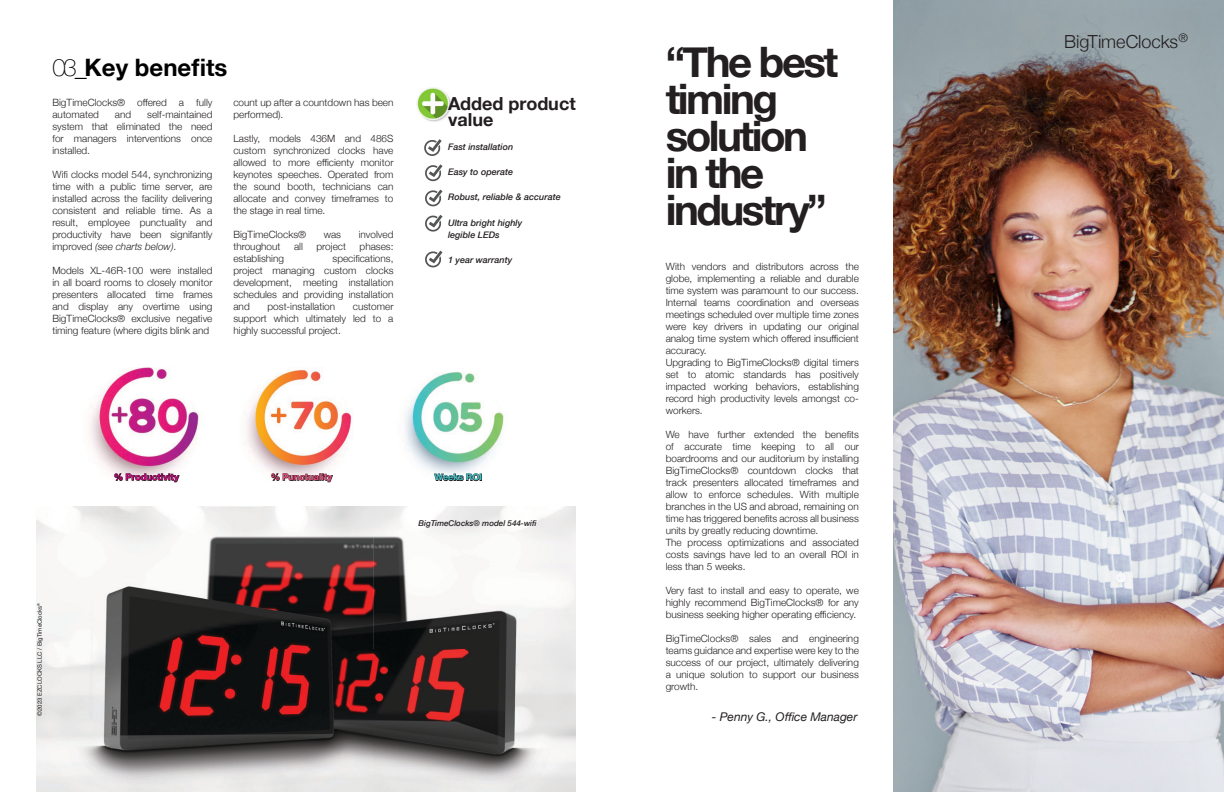
<style>
.page{position:relative;width:1224px;height:792px;background:#fff}
.page>*{position:absolute;margin:0;border:0;box-sizing:border-box;transform-origin:0 0}
.t1{font:700 42px/37px "Helvetica Neue";letter-spacing:-.06em;color:#231f20}
.t2{font:700 24px "Helvetica Neue";color:#000}
.t3{font:700 18px/16px "Helvetica Neue";color:#231f20}
.t4{font:300 18px "Helvetica Neue";color:#231f20}
.t5{font:italic 12px "Helvetica Neue";color:#231f20}
.t6{font:300 10px/12px "Helvetica Neue";color:#231f20;text-align:justify}
.t7{font:italic 500 9px/12px "Helvetica Neue";color:#231f20}
.t8{font:700 9px "Helvetica Neue";letter-spacing:.02em;color:#d40784}
.t9{font:700 9px "Helvetica Neue";letter-spacing:.02em;color:#f04c7e}
.t10{font:700 9px "Helvetica Neue";color:#40c1c8}
.t11{font:italic 500 8px "Helvetica Neue";color:#231f20}
.t12{font:6px "Helvetica Neue";color:#231f20}
.s1{font-weight:100}
.s2{font-style:italic}
</style>
<div class="page">
<img style="left:894px;top:0;width:330px;height:792px">
<img style="left:416px;top:87px;width:35px;height:35px">
<img style="left:246px;top:369px;width:107px;height:104px">
<img style="left:405px;top:372px;width:99px;height:101px">
<img style="left:89px;top:367px;width:110px;height:106px">
<img style="left:36px;top:506px;width:540px;height:286px">
<img style="left:263px;top:506px;width:313px;height:21px">
<svg style="left:425px;top:251px;width:18px;height:16px"></svg>
<svg style="left:424px;top:139px;width:18px;height:17px"></svg>
<svg style="left:425px;top:164px;width:18px;height:17px"></svg>
<svg style="left:425px;top:190px;width:18px;height:16px"></svg>
<svg style="left:425px;top:215px;width:18px;height:17px"></svg>
<svg style="left:114px;top:473px;width:66px;height:9px"></svg>
<svg style="left:271px;top:473px;width:62px;height:9px"></svg>
<svg style="left:434px;top:473px;width:48px;height:8px"></svg>
<h2 class="t2" style="left:52px;top:48px;width:176px"><span class="s1">03_</span>Key benefits</h2>
<p class="t6" style="left:52px;top:95px;width:162px">BigTimeClocks® offered a fully automated</p>
<p class="t6" style="left:52px;top:107px;width:162px;text-indent:95px">self-maintained system that eliminated the need for managers interventions once installed.</p>
<p class="t6" style="left:52px;top:167px;width:162px">Wifi clocks model 544, synchronizing time with a public time server, are installed across the facility delivering consistent and reliable time. As a result, employee punctuality and productivity have been signifantly improved <span class="s2">(see charts below)</span>.</p>
<p class="t6" style="left:52px;top:263px;width:162px">Models XL-46R-100 were installed in all board rooms to closely monitor presenters allocated time frames and display any overtime using BigTimeClocks® exclusive negative timing feature (where digits blink and</p>
<p class="t6" style="left:115px;top:107px;width:18px">and</p>
<p class="t6" style="left:233px;top:95px;width:162px">count up after a countdown has been performed).</p>
<p class="t6" style="left:233px;top:131px;width:162px">Lastly, models 436M and 486S custom synchronized clocks have allowed to more efficienty monitor keynotes speeches. Operated from the sound booth, technicians can allocate and convey timeframes to the stage in real time.</p>
<p class="t6" style="left:233px;top:227px;width:74px">BigTimeClocks®</p>
<p class="t6" style="left:324px;top:227px;width:19px">was</p>
<p class="t6" style="left:359px;top:227px;width:36px">involved</p>
<p class="t6" style="left:233px;top:239px;width:49px">throughout</p>
<p class="t6" style="left:294px;top:239px;width:10px">all</p>
<p class="t6" style="left:317px;top:239px;width:31px">project</p>
<p class="t6" style="left:360px;top:239px;width:35px">phases:</p>
<p class="t6" style="left:233px;top:251px;width:52px">establishing</p>
<p class="t6" style="left:233px;top:251px;width:162px;text-indent:99px">specifications, project managing custom clocks development, meeting installation schedules and providing installation and</p>
<p class="t6" style="left:268px;top:299px;width:69px">post-installation</p>
<p class="t6" style="left:233px;top:299px;width:162px;text-indent:119px">customer support which ultimately led to a highly successful project.</p>
<h3 class="t3" style="left:448px;top:96px;width:129px">Added product value</h3>
<p class="t7" style="left:448px;top:140px;width:67px">Fast installation</p>
<p class="t7" style="left:448px;top:165px;width:67px">Easy to operate</p>
<p class="t7" style="left:448px;top:191px;width:114px">Robust, reliable &amp; accurate</p>
<p class="t7" style="left:448px;top:216px;width:76px">Ultra bright highly legible LEDs</p>
<p class="t7" style="left:448px;top:253px;width:66px">1 year warranty</p>
<p class="t12" style="left:35px;top:716px;width:114px;rotate:-90deg">©2023 EZCLOCKS LLC / BigTimeClocks<sup>®</sup></p>
<p class="t8" style="left:114px;top:470px;width:66px">% Productivity</p>
<p class="t9" style="left:271px;top:470px;width:63px">% Punctuality</p>
<p class="t10" style="left:435px;top:470px;width:49px">Weeks ROI</p>
<p class="t11" style="left:419px;top:517px;width:120px">BigTimeClocks® model 544-wifi</p>
<h1 class="t1" style="left:666px;top:45px;width:174px">“The best timing solution in the industry”</h1>
<p class="t6" style="left:666px;top:260px;width:195px;text-align:left">With vendors and distributors across the globe, implementing a reliable and durable time system was paramount to our success.<br>Internal teams coordination and overseas meetings scheduled over multiple time zones were key drivers in updating our original analog time system which offered insufficient accuracy.<br>Upgrading to BigTimeClocks® digital timers set to atomic standards has positively impacted working behaviors, establishing record high productivity levels amongst co&shy;workers.</p>
<p class="t6" style="left:666px;top:428px;width:195px;text-align:left">We have further extended the benefits of accurate time keeping to all our boardrooms and our auditorium by installing BigTimeClocks® countdown clocks that track presenters allocated timeframes and allow to enforce schedules. With multiple branches in the US and abroad, remaining on time has triggered benefits across all business units by greatly reducing downtime.<br>The process optimizations and associated costs savings have led to an overall ROI in less than 5 weeks.</p>
<p class="t6" style="left:666px;top:584px;width:195px">Very fast to install and easy to operate, we highly recommend BigTimeClocks® for any business seeking higher operating efficiency.</p>
<p class="t6" style="left:666px;top:632px;width:195px">BigTimeClocks® sales and engineering teams guidance and expertise were key to the success of our project, ultimately delivering a unique solution to support our business growth.</p>
<p class="t5" style="left:712px;top:709px;width:147px">- Penny G., Office Manager</p>
<h3 class="t4" style="left:1064px;top:27px;width:125px">BigTimeClocks<sup>®</sup></h3>
</div>
